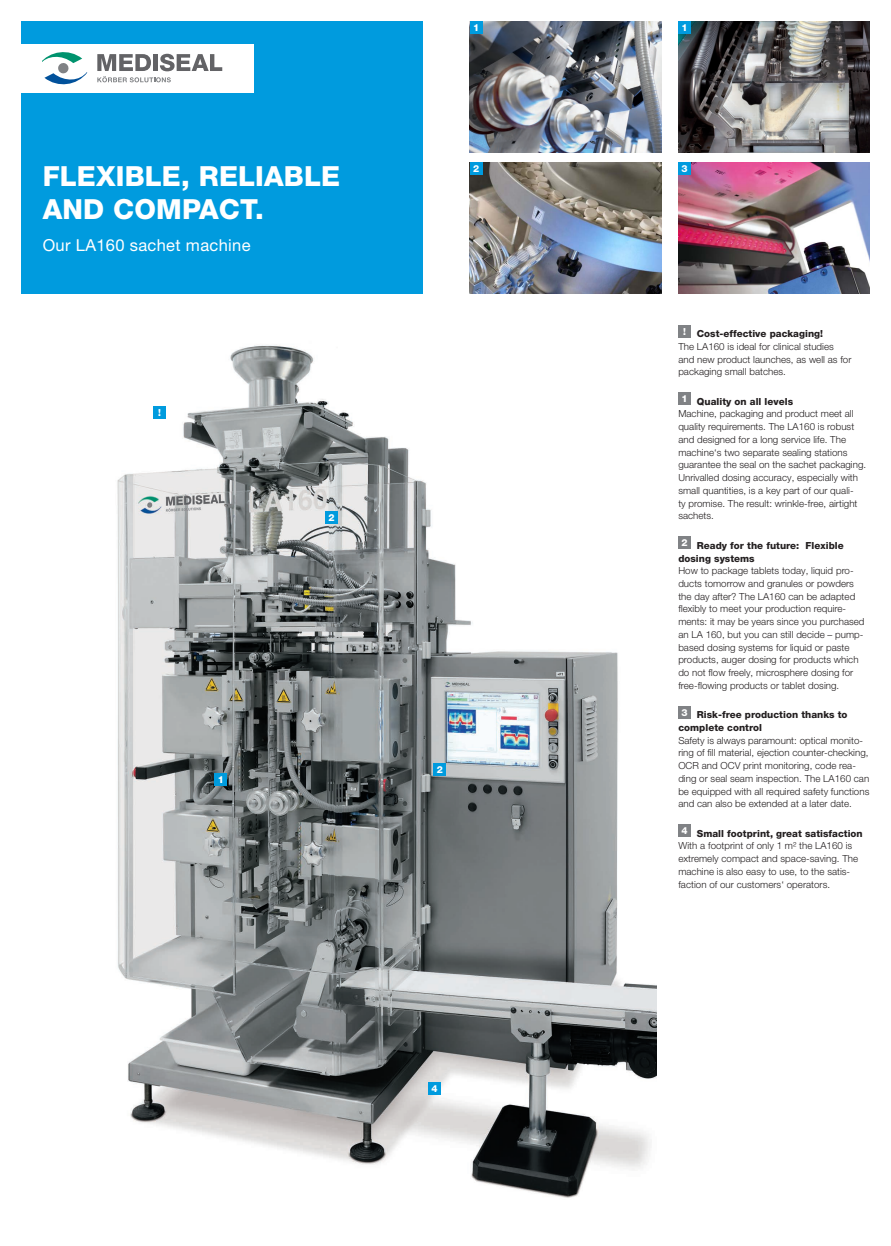
<style>
.page{position:relative;width:891px;height:1246px;background:#fff}
.page>*{position:absolute;margin:0;border:0;box-sizing:border-box;transform-origin:0 0}
.t1{font:800 27.75px "Helvetica Neue LT Pro";letter-spacing:.005em;color:#fff}
.t2{font:16.5px "Helvetica Neue LT Pro";letter-spacing:.02em;color:#fff}
.t3{font:300 9.75px/12.8px "Helvetica Neue LT Pro";letter-spacing:.005em;color:#231f20}
.t4{font:800 9.75px/12.8px "Helvetica Neue LT Pro";letter-spacing:.005em;color:#231f20}
.t5{font:800 9.75px "Helvetica Neue LT Pro";color:#fff}
</style>
<div class="page">
<img style="left:117px;top:345px;width:539px;height:853px">
<div style="left:21px;top:21px;width:402px;height:272px;background:#009bde"></div>
<div style="left:0;top:44px;width:254px;height:48px;background:#fff"></div>
<svg style="left:43px;top:52px;width:44px;height:32px"></svg>
<svg style="left:97px;top:54px;width:125px;height:28px"></svg>
<img style="left:678px;top:21px;width:192px;height:131px">
<div style="left:678px;top:21px;width:12px;height:13px;background:#009bde"></div>
<img style="left:470px;top:162px;width:191px;height:131px">
<div style="left:470px;top:162px;width:12px;height:13px;background:#009bde"></div>
<img style="left:678px;top:162px;width:192px;height:131px">
<div style="left:678px;top:162px;width:12px;height:13px;background:#009bde"></div>
<img style="left:470px;top:21px;width:191px;height:131px">
<div style="left:470px;top:21px;width:12px;height:13px;background:#009bde"></div>
<div style="left:678px;top:325px;width:12px;height:12px;background:#808285"></div>
<div style="left:678px;top:392px;width:12px;height:13px;background:#808285"></div>
<div style="left:678px;top:536px;width:12px;height:13px;background:#808285"></div>
<div style="left:678px;top:706px;width:12px;height:12px;background:#808285"></div>
<div style="left:678px;top:824px;width:12px;height:13px;background:#808285"></div>
<div style="left:154px;top:406px;width:12px;height:12px;background:#009bde"></div>
<div style="left:215px;top:773px;width:12px;height:12px;background:#009bde"></div>
<div style="left:325px;top:512px;width:13px;height:12px;background:#009bde"></div>
<div style="left:434px;top:763px;width:12px;height:12px;background:#009bde"></div>
<div style="left:428px;top:1082px;width:13px;height:12px;background:#009bde"></div>
<p class="t1" style="left:43px;top:159px;width:299px">FLEXIBLE, RELIABLE</p>
<p class="t1" style="left:43px;top:193px;width:223px">AND COMPACT.</p>
<p class="t2" style="left:43px;top:235px;width:209px">Our LA160 sachet machine</p>
<p class="t5" style="left:158px;top:406px;width:4px">!</p>
<p class="t5" style="left:218px;top:773px;width:8px">1</p>
<p class="t5" style="left:328px;top:512px;width:8px">2</p>
<p class="t5" style="left:473px;top:22px;width:8px">1</p>
<p class="t5" style="left:681px;top:22px;width:8px">1</p>
<p class="t5" style="left:473px;top:163px;width:8px">2</p>
<p class="t5" style="left:681px;top:163px;width:8px">3</p>
<p class="t5" style="left:437px;top:764px;width:8px">2</p>
<p class="t5" style="left:683px;top:325px;width:4px">!</p>
<p class="t4" style="left:697px;top:327px;width:128px">Cost-effective packaging!</p>
<p class="t3" style="left:678px;top:340px;width:157px">The LA160 is ideal for clinical studies</p>
<p class="t3" style="left:678px;top:352px;width:175px">and new product launches, as well as for packaging small batches.</p>
<p class="t5" style="left:681px;top:393px;width:8px">1</p>
<p class="t4" style="left:697px;top:395px;width:98px">Quality on all levels</p>
<p class="t3" style="left:678px;top:407px;width:189px">Machine, packaging and product meet all quality requirements. The LA160 is robust and designed for a long service life. The machine‘s two separate sealing stations guarantee the seal on the sachet packaging.<br>Unrivalled dosing accuracy, especially with small quantities, is a key part of our quali-<br>ty promise. The result: wrinkle-free, airtight sachets.</p>
<p class="t5" style="left:681px;top:537px;width:8px">2</p>
<p class="t4" style="left:697px;top:539px;width:148px">Ready for the future: Flexible</p>
<p class="t4" style="left:678px;top:552px;width:78px">dosing systems</p>
<p class="t3" style="left:678px;top:564px;width:177px">How to package tablets today, liquid pro&shy;ducts tomorrow and granules or powders</p>
<p class="t3" style="left:678px;top:589px;width:188px">the day after? The LA160 can be adapted flexibly to meet your production require&shy;ments: it may be years since you purchased an LA 160, but you can still decide – pump&shy;based dosing systems for liquid or paste products, auger dosing for products which do not flow freely, microsphere dosing for free-flowing products or tablet dosing.</p>
<p class="t5" style="left:681px;top:706px;width:8px">3</p>
<p class="t4" style="left:678px;top:708px;width:171px;text-indent:19px">Risk-free production thanks to complete control</p>
<p class="t3" style="left:678px;top:733px;width:193px">Safety is always paramount: optical monito&shy;ring of fill material, ejection counter-checking, OCR and OCV print monitoring, code rea&shy;ding or seal seam inspection. The LA160 can be equipped with all required safety functions and can also be extended at a later date.</p>
<p class="t5" style="left:681px;top:825px;width:8px">4</p>
<p class="t4" style="left:697px;top:827px;width:167px">Small footprint, great satisfaction</p>
<p class="t3" style="left:678px;top:839px;width:181px">With a footprint of only 1 m² the LA160 is extremely compact and space-saving. The machine is also easy to use, to the satis-</p>
<p class="t3" style="left:678px;top:877px;width:153px">faction of our customers‘ operators.</p>
<p class="t5" style="left:431px;top:1082px;width:8px">4</p>
</div>
